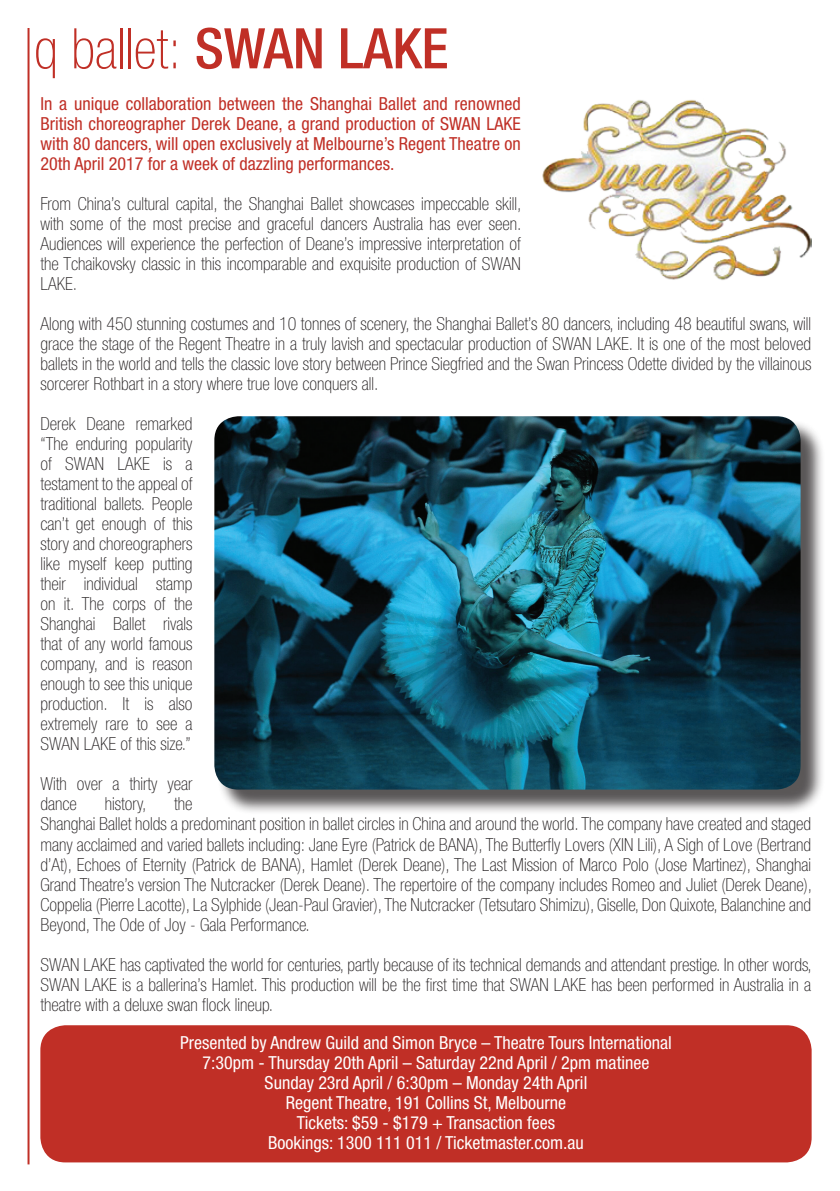
<style>
.page{position:relative;width:840px;height:1191px;background:#fff}
.page>*{position:absolute;margin:0;border:0;box-sizing:border-box;transform-origin:0 0}
.side_lines{font:100 condensed 56px "Helvetica Neue";color:#c02f26}
.t1{font:100 condensed 18px/20px "Helvetica Neue";color:#231f20;text-align:justify}
.t2{font:condensed 18px "Helvetica Neue";color:#fff}
.t3{font:condensed 18px/20px "Helvetica Neue";color:#c02f26;text-align:justify}
.s1{font-weight:500}
</style>
<div class="page">
<hr style="left:28px;top:28px;width:2px;height:1136px;background:#c02f26">
<img style="left:542px;top:100px;width:269px;height:180px">
<div style="left:217px;top:419px;width:608px;height:395px;background:#231f20;opacity:.75"></div>
<img style="left:214px;top:416px;width:586px;height:373px">
<div style="left:41px;top:1026px;width:769px;height:135px;background:#c02f26;border-radius:24px"></div>
<div style="left:40px;top:1025px;width:771px;height:137px;border:2px solid #c02f26;border-radius:24px"></div>
<p class="side_lines" style="left:34px;top:17px;width:416px">q ballet: <span class="s1">SWAN LAKE</span></p>
<p class="t3" style="left:40px;top:94px;width:482px">In a unique collaboration between the Shanghai Ballet and renowned British choreographer Derek Deane, a grand production of SWAN LAKE with 80 dancers, will open exclusively at Melbourne’s Regent Theatre on 20th April 2017 for a week of dazzling performances.</p>
<p class="t1" style="left:40px;top:194px;width:482px">From China’s cultural capital, the Shanghai Ballet showcases impeccable skill, with some of the most precise and graceful dancers Australia has ever seen.<br>Audiences will experience the perfection of Deane’s impressive interpretation of the Tchaikovsky classic in this incomparable and exquisite production of SWAN LAKE.</p>
<p class="t1" style="left:40px;top:314px;width:772px">Along with 450 stunning costumes and 10 tonnes of scenery, the Shanghai Ballet’s 80 dancers, including 48 beautiful swans, will grace the stage of the Regent Theatre in a truly lavish and spectacular production of SWAN LAKE. It is one of the most beloved ballets in the world and tells the classic love story between Prince Siegfried and the Swan Princess Odette divided by the villainous</p>
<p class="t1" style="left:40px;top:374px;width:339px">sorcerer Rothbart in a story where true love conquers all.</p>
<p class="t1" style="left:40px;top:414px;width:154px">Derek Deane remarked “The enduring popularity of SWAN LAKE is a testament to the appeal of traditional ballets. People can’t get enough of this story and choreographers like myself keep putting their individual stamp on it. The corps of the Shanghai Ballet rivals that of any world famous company, and is reason enough to see this unique production. It is also extremely rare to see a SWAN LAKE of this size.”</p>
<p class="t1" style="left:40px;top:774px;width:153px">With over a thirty year dance</p>
<p class="t1" style="left:40px;top:794px;width:772px;text-align:left;text-indent:134px">the<br>Shanghai Ballet holds a predominant position in ballet circles in China and around the world. The company have created and staged many acclaimed and varied ballets including: Jane Eyre (Patrick de BANA), The Butterfly Lovers (XIN Lili), A Sigh of Love (Bertrand d’At), Echoes of Eternity (Patrick de BANA), Hamlet (Derek Deane), The Last Mission of Marco Polo (Jose Martinez), Shanghai Grand Theatre’s version The Nutcracker (Derek Deane). The repertoire of the company includes Romeo and Juliet (Derek Deane), Coppelia (Pierre Lacotte), La Sylphide (Jean-Paul Gravier), The Nutcracker (Tetsutaro Shimizu), Giselle, Don Quixote, Balanchine and Beyond, The Ode of Joy - Gala Performance.</p>
<p class="t1" style="left:40px;top:954px;width:772px">SWAN LAKE has captivated the world for centuries, partly because of its technical demands and attendant prestige. In other words, SWAN LAKE is a ballerina’s Hamlet. This production will be the first time that SWAN LAKE has been performed in Australia in a theatre with a deluxe swan flock lineup.</p>
<p class="t2" style="left:180px;top:1032px;width:493px">Presented by Andrew Guild and Simon Bryce – Theatre Tours International</p>
<p class="t2" style="left:202px;top:1052px;width:448px">7:30pm - Thursday 20th April – Saturday 22nd April / 2pm matinee</p>
<p class="t2" style="left:264px;top:1072px;width:324px">Sunday 23rd April / 6:30pm – Monday 24th April</p>
<p class="t2" style="left:286px;top:1092px;width:281px">Regent Theatre, 191 Collins St, Melbourne</p>
<p class="t2" style="left:296px;top:1112px;width:260px">Tickets: $59 - $179 + Transaction fees</p>
<p class="t2" style="left:268px;top:1132px;width:317px">Bookings: 1300 111 011 / Ticketmaster.com.au</p>
<p class="t1" style="left:105px;top:794px;width:43px">history,</p>
</div>
